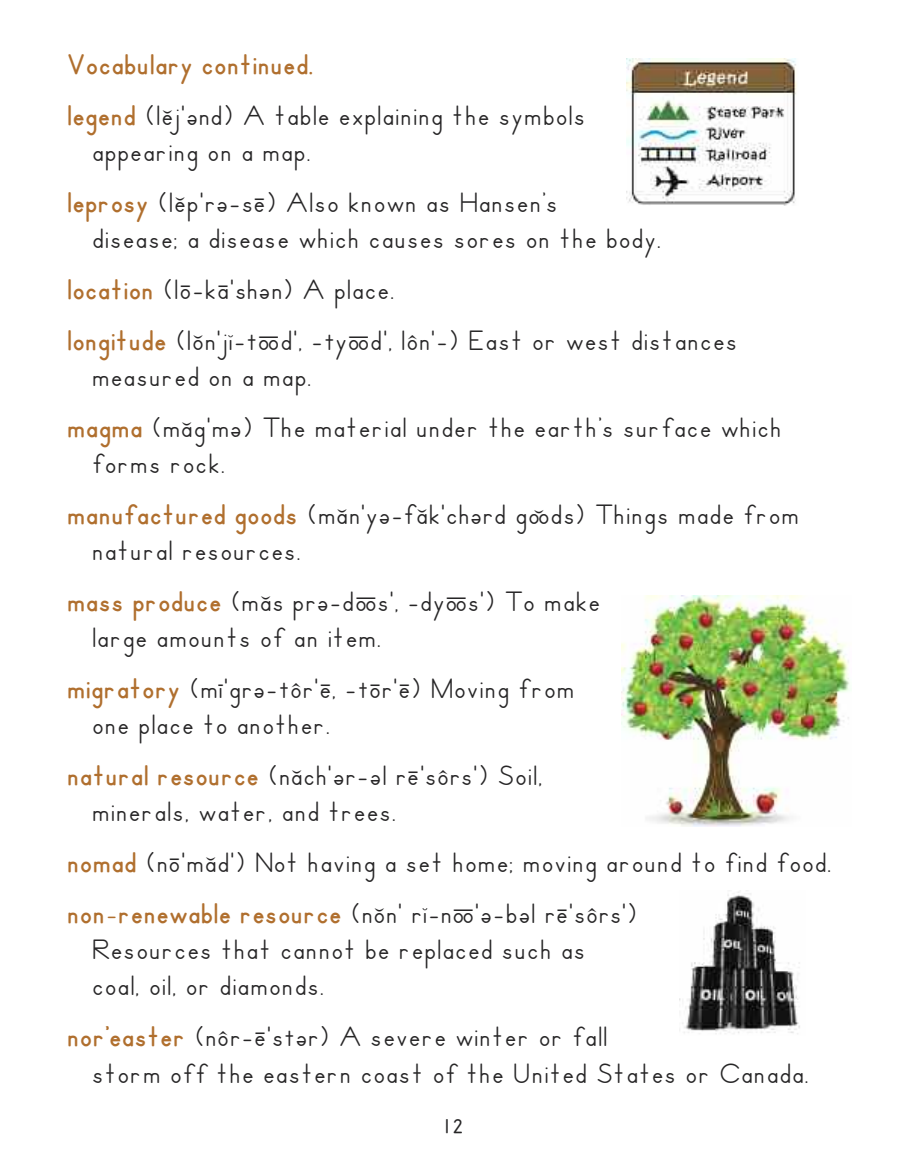
<style>
.page{position:relative;width:905px;height:1175px;background:#fff}
.page>*{position:absolute;margin:0;border:0;box-sizing:border-box;transform-origin:0 0}
.t1{font:30px/51px "ZB Manuscript";letter-spacing:.025em;color:#272627}
.t2{font:30px/51px "Phonetics Phont";letter-spacing:.025em;color:#272627}
.t3{font:700 21px "ZB Manuscript";color:#272627}
.s1{font-weight:700;color:#b06f2e}
.s2{font-family:"Phonetics Phont"}
.s3{font-family:"ZB Manuscript";font-weight:700;color:#b06f2e}
.s4{font-family:"ZB Manuscript"}
.s5{color:#b06f2e}
</style>
<div class="page">
<img style="left:626px;top:58px;width:171px;height:147px">
<img style="left:621px;top:595px;width:229px;height:231px">
<img style="left:679px;top:890px;width:121px;height:144px">
<p class="t1" style="left:67px;top:43px;width:520px"><span class="s1">Vocabulary continued.<br>legend</span> (<span class="s2">l‹j'Ænd</span>) A table explaining the symbols</p>
<p class="t1" style="left:68px;top:130px;width:492px;text-indent:25px">appearing on a map.<br><span class="s1">leprosy</span> (<span class="s2">l‹p'rÆ-sŒ</span>) Also known as Hansen’s</p>
<p class="t1" style="left:92px;top:217px;width:571px">disease; a disease which causes sores on the body.</p>
<p class="t2" style="left:68px;top:268px;width:671px"><span class="s3">location</span> <span class="s4">(</span>l§-kƒ'shÆn<span class="s4">) A place.<br></span><span class="s3">longitude</span> <span class="s4">(</span>l¥n'j›-t¬d', -ty¬d', l¨n'-<span class="s4">) East or west distances</span></p>
<p class="t1" style="left:68px;top:355px;width:716px;text-indent:25px">measured on a map.<br><span class="s1">magma</span> (<span class="s2">m‚g'mÆ</span>) The material under the earth’s surface which</p>
<p class="t1" style="left:92px;top:442px;width:135px">forms rock.</p>
<p class="t2" style="left:68px;top:493px;width:733px"><span class="s3">manufactured goods</span> <span class="s4">(</span>m‚n'yÆ-f‚k'chÆrd gªds<span class="s4">) Things made from</span></p>
<p class="t1" style="left:92px;top:529px;width:211px">natural resources.</p>
<p class="t2" style="left:68px;top:580px;width:534px"><span class="s3">mass produce</span> <span class="s4">(</span>m‚s prÆ-d¬s', -dy¬s'<span class="s4">) To make</span></p>
<p class="t1" style="left:92px;top:616px;width:291px">large amounts of an item.</p>
<p class="t2" style="left:68px;top:667px;width:509px"><span class="s3">migratory</span> <span class="s4">(</span>mœ'grÆ-t¨r'Œ, -t§r'Œ<span class="s4">) Moving from</span></p>
<p class="t1" style="left:92px;top:703px;width:240px">one place to another.</p>
<p class="t2" style="left:68px;top:754px;width:477px"><span class="s3">natural resource</span> <span class="s4">(</span>n‚ch'Ær-Æl rŒ's¨rs'<span class="s4">) Soil,</span></p>
<p class="t1" style="left:68px;top:790px;width:766px;text-indent:25px">minerals, water, and trees.<br><span class="s1">nomad</span> (<span class="s2">n§'m‚d'</span>) Not having a set home; moving around to find food.</p>
<p class="t2" style="left:68px;top:892px;width:571px"><span class="s3">non</span><span class="s5">-</span><span class="s3">renewable resource</span> <span class="s4">(</span>n¥n' r›-n¬'Æ-bÆl rŒ's¨rs'<span class="s4">)</span></p>
<p class="t1" style="left:92px;top:936px;width:495px;line-height:36px">Resources that cannot be replaced such as coal, oil, or diamonds.</p>
<p class="t1" style="left:92px;top:1023px;width:718px;line-height:36px;text-indent:-25px"><span class="s1">nor’easter</span> (<span class="s2">n¨r-Œ'stÆr</span>) A severe winter or fall<br>storm off the eastern coast of the United States or Canada.</p>
<p class="t3" style="left:441px;top:1118px;width:23px">12</p>
</div>
